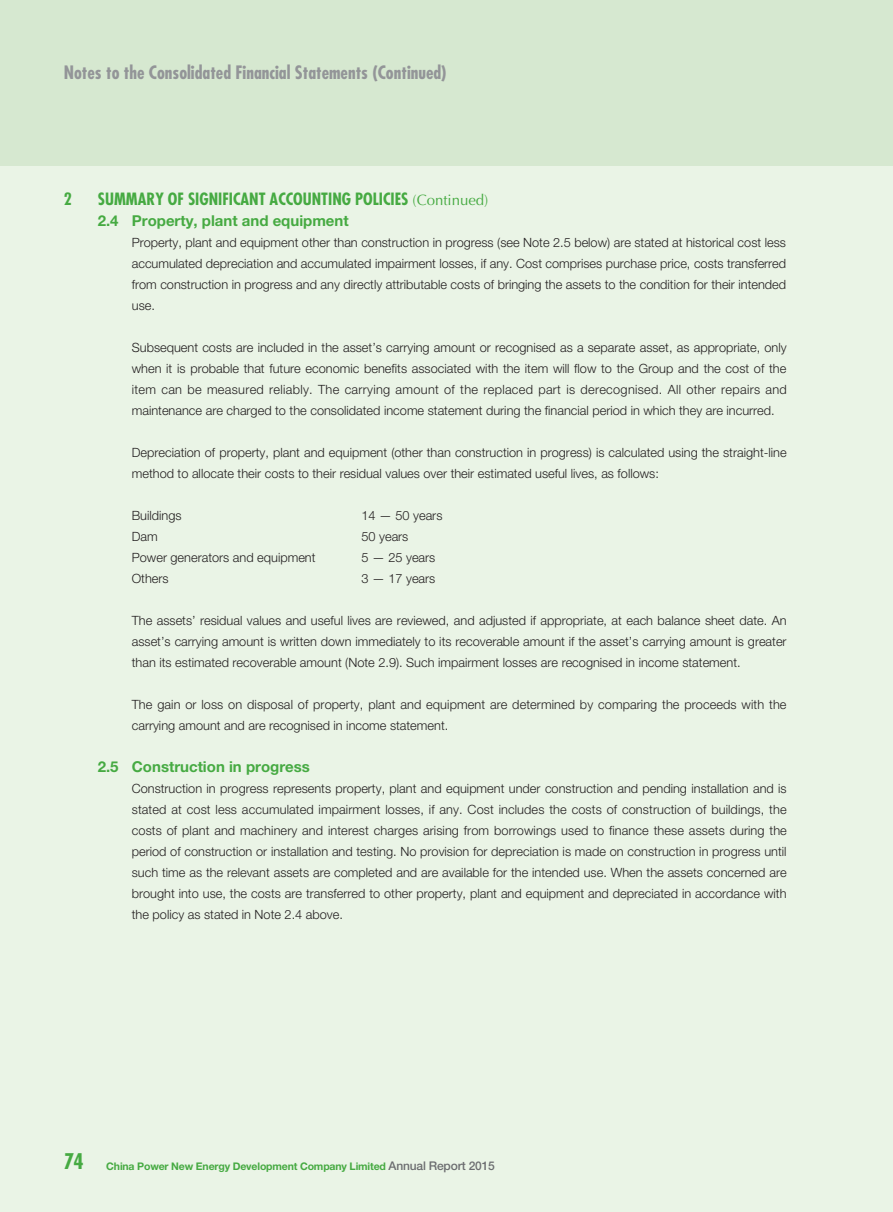
<style>
.page{position:relative;width:893px;height:1212px;background:#fff}
.page>*{position:absolute;margin:0;border:0;box-sizing:border-box;transform-origin:0 0}
.t1{font:700 condensed 18px "Futura Std";color:#939598}
._01_H1{font:700 condensed 16.5px "Futura Std";color:#46aa42}
._02_H2{font:700 15px "Helvetica Neue LT Std";color:#46aa42}
._00_txt{font:300 12.75px/21px "Helvetica Neue LT Std";color:#231f20;text-align:justify}
.t2{font:700 10.5px "Helvetica Neue LT Std";letter-spacing:-.015em;color:#46aa42}
.s1{font-family:"Optima LT Std";font-weight:400;font-stretch:normal;font-size:15px}
.s2{font-family:"Futura Std";font-stretch:condensed;font-size:21px}
.s3{font-weight:500;font-size:12px;color:#6c6d70}
</style>
<div class="page">
<div style="left:0;top:166px;width:893px;height:1046px;background:#eaf4e6"></div>
<div style="left:0;top:0;width:893px;height:166px;background:#d6e8d0"></div>
<h1 class="t1" style="left:64px;top:61px;width:384px">Notes to the Consolidated Financial Statements (Continued)</h1>
<p class="_01_H1" style="left:64px;top:189px;width:10px">2</p>
<p class="_01_H1" style="left:98px;top:189px;width:392px">SUMMARY OF SIGNIFICANT ACCOUNTING POLICIES <span class="s1">(Continued)</span></p>
<p class="_02_H2" style="left:98px;top:211px;width:252px">2.4 Property, plant and equipment</p>
<p class="_00_txt" style="left:132px;top:232px;width:656px">Property, plant and equipment other than construction in progress (see Note 2.5 below) are stated at historical cost less accumulated depreciation and accumulated impairment losses, if any. Cost comprises purchase price, costs transferred from construction in progress and any directly attributable costs of bringing the assets to the condition for their intended use.</p>
<p class="_00_txt" style="left:132px;top:337px;width:657px">Subsequent costs are included in the asset’s carrying amount or recognised as a separate asset, as appropriate, only when it is probable that future economic benefits associated with the item will flow to the Group and the cost of the item can be measured reliably. The carrying amount of the replaced part is derecognised. All other repairs and maintenance are charged to the consolidated income statement during the financial period in which they are incurred.</p>
<p class="_00_txt" style="left:132px;top:442px;width:656px">Depreciation of property, plant and equipment (other than construction in progress) is calculated using the straight-line method to allocate their costs to their residual values over their estimated useful lives, as follows:</p>
<p class="_00_txt" style="left:132px;top:505px;width:51px">Buildings</p>
<p class="_00_txt" style="left:361px;top:505px;width:83px">14 — 50 years</p>
<p class="_00_txt" style="left:132px;top:526px;width:27px">Dam</p>
<p class="_00_txt" style="left:361px;top:526px;width:49px">50 years</p>
<p class="_00_txt" style="left:132px;top:547px;width:185px">Power generators and equipment</p>
<p class="_00_txt" style="left:361px;top:547px;width:75px">5 — 25 years</p>
<p class="_00_txt" style="left:132px;top:568px;width:38px">Others</p>
<p class="_00_txt" style="left:361px;top:568px;width:75px">3 — 17 years</p>
<p class="_00_txt" style="left:132px;top:610px;width:656px">The assets’ residual values and useful lives are reviewed, and adjusted if appropriate, at each balance sheet date. An asset’s carrying amount is written down immediately to its recoverable amount if the asset’s carrying amount is greater than its estimated recoverable amount (Note 2.9). Such impairment losses are recognised in income statement.</p>
<p class="_00_txt" style="left:132px;top:694px;width:656px">The gain or loss on disposal of property, plant and equipment are determined by comparing the proceeds with the carrying amount and are recognised in income statement.</p>
<p class="_02_H2" style="left:98px;top:757px;width:214px">2.5 Construction in progress</p>
<p class="_00_txt" style="left:132px;top:778px;width:657px">Construction in progress represents property, plant and equipment under construction and pending installation and is stated at cost less accumulated impairment losses, if any. Cost includes the costs of construction of buildings, the costs of plant and machinery and interest charges arising from borrowings used to finance these assets during the period of construction or installation and testing. No provision for depreciation is made on construction in progress until such time as the relevant assets are completed and are available for the intended use. When the assets concerned are brought into use, the costs are transferred to other property, plant and equipment and depreciated in accordance with the policy as stated in Note 2.4 above.</p>
<p class="t2" style="left:64px;top:1159px;width:433px"><span class="s2">74</span> China Power New Energy Development Company Limited <span class="s3">Annual Report 2015</span></p>
</div>
